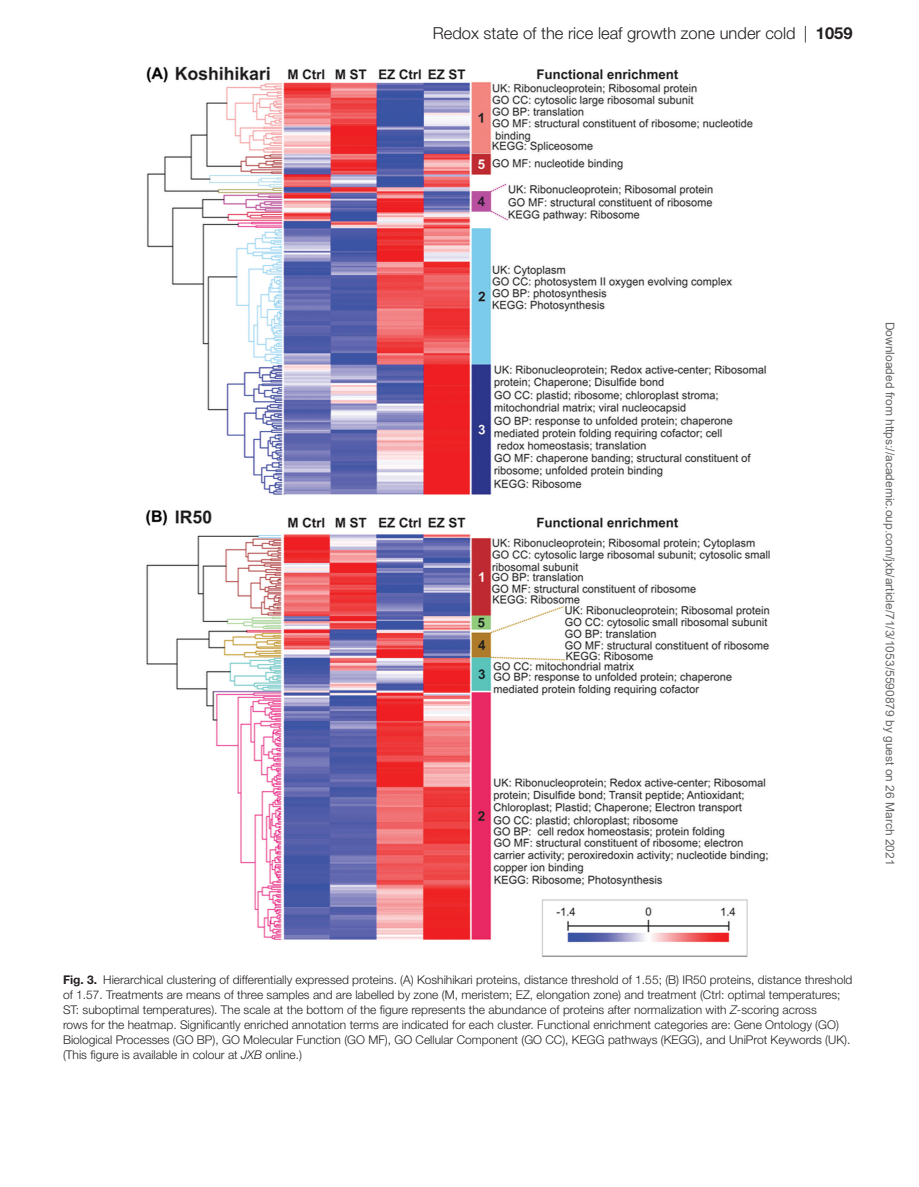
<style>
.page{position:relative;width:919px;height:1187px;background:#fff}
.page>*{position:absolute;margin:0;border:0;box-sizing:border-box;transform-origin:0 0}
.t1{font:300 16.5px "Helvetica Neue LT Std";color:#231f20}
.t2{font:300 12px/15px "Helvetica Neue LT Std";color:#231f20}
.t3{font:12px "Arial";color:#666}
.s1{font-weight:700}
.s2{font-style:italic}
</style>
<div class="page">
<img style="left:145px;top:66px;width:625px;height:891px">
<h1 class="t1" style="left:433px;top:23px;width:421px">Redox state of the rice leaf growth zone under cold | <span class="s1">1059</span></h1>
<p class="t3" style="left:894px;top:321px;width:545px;rotate:90deg">Downloaded from https://academic.oup.com/jxb/article/71/3/1053/5590879 by guest on 26 March 2021</p>
<p class="t2" style="left:63px;top:971px;width:791px"><span class="s1">Fig. 3.</span> Hierarchical clustering of differentially expressed proteins. (A) Koshihikari proteins, distance threshold of 1.55; (B) IR50 proteins, distance threshold of 1.57. Treatments are means of three samples and are labelled by zone (M, meristem; EZ, elongation zone) and treatment (Ctrl: optimal temperatures; ST: suboptimal temperatures). The scale at the bottom of the figure represents the abundance of proteins after normalization with <span class="s2">Z</span>-scoring across<br>rows for the heatmap. Significantly enriched annotation terms are indicated for each cluster. Functional enrichment categories are: Gene Ontology (GO)<br>Biological Processes (GO BP), GO Molecular Function (GO MF), GO Cellular Component (GO CC), KEGG pathways (KEGG), and UniProt Keywords (UK). (This figure is available in colour at <span class="s2">JXB</span> online.)</p>
</div>
